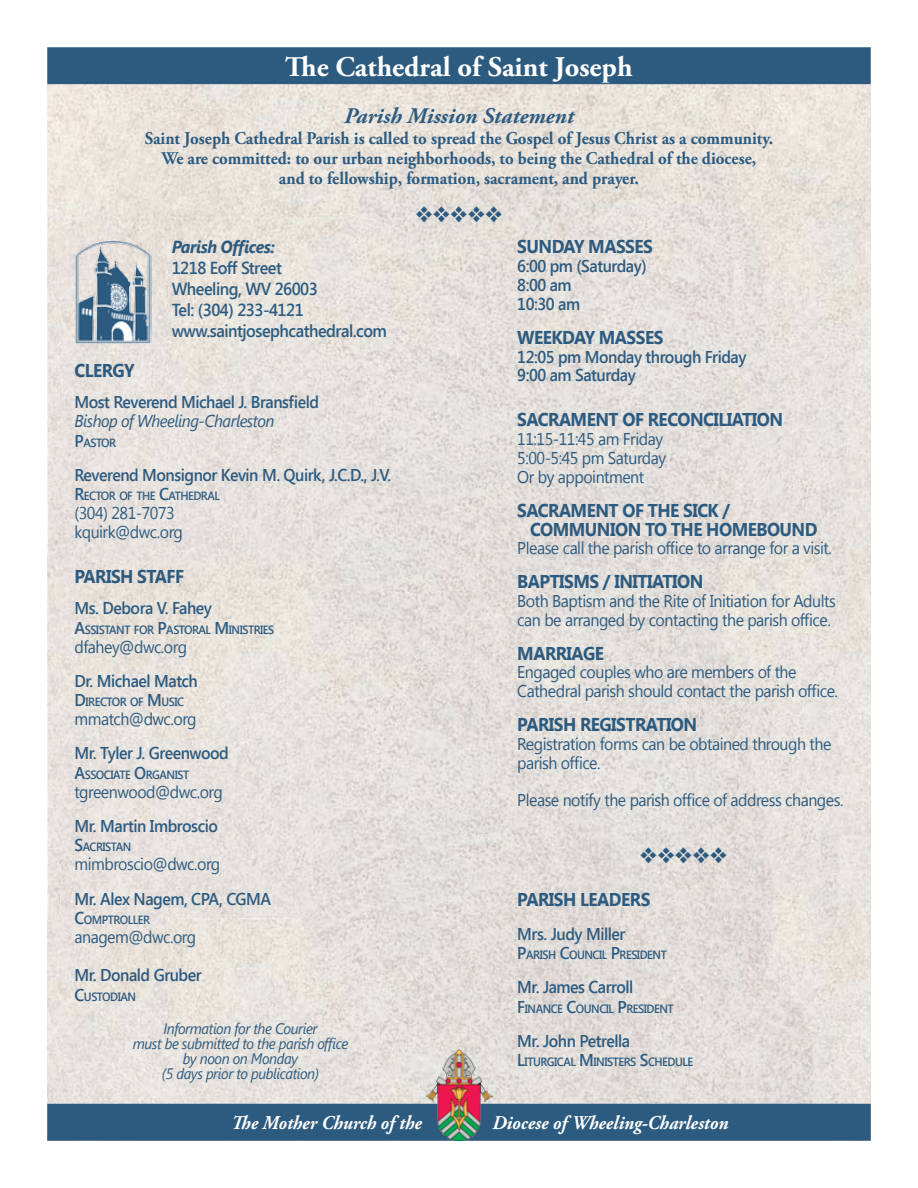
<style>
.page{position:relative;width:918px;height:1188px;background:#fff}
.page>*{position:absolute;margin:0;border:0;box-sizing:border-box;transform-origin:0 0}
.t1{font:700 28.5px "Adobe Garamond Pro";color:#fff}
.t2{font:italic 700 22.35px "Adobe Garamond Pro";color:#2d5b80}
.t3{font:500 22.35px "Z Dingbats";color:#2d5b80}
.t4{font:italic 700 19.5px "Adobe Garamond Pro";color:#fff;scale:.94 1}
.t5{font:700 18.6px/18.8px "Segoe UI";letter-spacing:-.03em;color:#2d5b80;scale:.93 1}
.t6{font:700 18.6px "Segoe UI";letter-spacing:-.03em;color:#2d5b80;scale:.93 1}
.t7{font:700 17.85px/20.2px "Adobe Garamond Pro";color:#2d5b80;text-align:center;scale:.94 1}
.t8{font:600 17.4px/21px "Segoe UI";letter-spacing:-.03em;color:#2d5b80;scale:.93 1}
.t9{font:italic 700 17.4px "Segoe UI";letter-spacing:-.03em;color:#2d5b80;scale:.93 1}
.t10{font:17.1px/18.8px "Segoe UI";letter-spacing:-.03em;color:#2d5b80;scale:.93 1}
.t11{font:600 17.1px/18.8px "Segoe UI";letter-spacing:-.03em;color:#2d5b80;scale:.93 1}
.t12{font:italic 17.1px "Segoe UI";letter-spacing:-.03em;color:#2d5b80;scale:.93 1}
.t13{font:italic 15.15px/15.3px "Segoe UI";letter-spacing:-.03em;color:#2d5b80;text-align:center;scale:.93 1}
.t14{font:600 12px "Segoe UI";letter-spacing:-.045em;color:#2d5b80;scale:.93 1}
.s1{font-size:17.1px}
</style>
<div class="page">
<div style="left:48px;top:48px;width:822px;height:35px;background:#2d5b80"></div>
<div style="left:47px;top:47px;width:824px;height:37px;border:2px solid #2d5b80"></div>
<img style="left:47px;top:84px;width:824px;height:1020px">
<div style="left:47px;top:1104px;width:824px;height:37px;background:#2d5b80;border:2px solid #2d5b80"></div>
<img style="left:426px;top:1050px;width:66px;height:91px">
<img style="left:75px;top:241px;width:76px;height:102px">
<h1 class="t1" style="left:285px;top:50px;width:349px">The Cathedral of Saint Joseph</h1>
<h2 class="t2" style="left:344px;top:103px;width:231px">Parish Mission Statement</h2>
<p class="t7" style="left:145px;top:128px;width:670px">Saint Joseph Cathedral Parish is called to spread the Gospel of Jesus Christ as a community.<br>We are committed: to our urban neighborhoods, to being the Cathedral of the diocese,<br>and to fellowship, formation, sacrament, and prayer.</p>
<h2 class="t3" style="left:415px;top:204px;width:89px">❖❖❖❖❖</h2>
<p class="t9" style="left:172px;top:234px;width:112px">Parish Offices:</p>
<p class="t8" style="left:172px;top:256px;width:233px">1218 Eoff Street<br>Wheeling, WV 26003<br>Tel: (304) 233-4121 www.saintjosephcathedral.com</p>
<p class="t6" style="left:75px;top:357px;width:66px">CLERGY</p>
<p class="t11" style="left:75px;top:392px;width:265px">Most Reverend Michael J. Bransfield</p>
<p class="t12" style="left:75px;top:409px;width:217px">Bishop of Wheeling-Charleston</p>
<p class="t14" style="left:75px;top:434px;width:46px"><span class="s1">P</span>ASTOR</p>
<p class="t11" style="left:75px;top:465px;width:342px">Reverend Monsignor Kevin M. Quirk, J.C.D., J.V.</p>
<p class="t14" style="left:75px;top:487px;width:158px"><span class="s1">R</span>ECTOR OF THE <span class="s1">C</span>ATHEDRAL</p>
<p class="t10" style="left:75px;top:503px;width:118px;line-height:19.2px">(304) 281-7073 kquirk@dwc.org</p>
<p class="t5" style="left:75px;top:566px;width:119px">PARISH STAFF</p>
<p class="t11" style="left:75px;top:598px;width:149px">Ms. Debora V. Fahey</p>
<p class="t14" style="left:75px;top:621px;width:216px"><span class="s1">A</span>SSISTANT FOR <span class="s1">P</span>ASTORAL <span class="s1">M</span>INISTRIES</p>
<p class="t10" style="left:75px;top:637px;width:123px">dfahey@dwc.org</p>
<p class="t11" style="left:75px;top:671px;width:134px">Dr. Michael Match</p>
<p class="t14" style="left:75px;top:694px;width:119px"><span class="s1">D</span>IRECTOR OF <span class="s1">M</span>USIC</p>
<p class="t10" style="left:75px;top:709px;width:133px">mmatch@dwc.org</p>
<p class="t11" style="left:75px;top:743px;width:168px">Mr. Tyler J. Greenwood</p>
<p class="t14" style="left:75px;top:766px;width:125px"><span class="s1">A</span>SSOCIATE <span class="s1">O</span>RGANIST</p>
<p class="t10" style="left:75px;top:782px;width:161px">tgreenwood@dwc.org</p>
<p class="t11" style="left:75px;top:816px;width:156px">Mr. Martin Imbroscio</p>
<p class="t14" style="left:75px;top:839px;width:63px"><span class="s1">S</span>ACRISTAN</p>
<p class="t10" style="left:75px;top:854px;width:158px">mimbroscio@dwc.org</p>
<p class="t11" style="left:75px;top:888px;width:213px">Mr. Alex Nagem, CPA, CGMA</p>
<p class="t14" style="left:75px;top:911px;width:83px"><span class="s1">C</span>OMPTROLLER</p>
<p class="t10" style="left:75px;top:927px;width:132px">anagem@dwc.org</p>
<p class="t11" style="left:75px;top:965px;width:138px">Mr. Donald Gruber</p>
<p class="t14" style="left:75px;top:988px;width:68px"><span class="s1">C</span>USTODIAN</p>
<p class="t13" style="left:133px;top:1020px;width:233px">Information for the Courier<br>must be submitted to the parish office by noon on Monday<br>(5 days prior to publication)</p>
<p class="t5" style="left:517px;top:236px;width:147px">SUNDAY MASSES</p>
<p class="t11" style="left:517px;top:256px;width:141px">6:00 pm (Saturday)<br>8:00 am<br>10:30 am</p>
<p class="t5" style="left:517px;top:327px;width:159px">WEEKDAY MASSES</p>
<p class="t11" style="left:517px;top:346px;width:248px">12:05 pm Monday through Friday<br>9:00 am Saturday</p>
<p class="t5" style="left:517px;top:409px;width:287px">SACRAMENT OF RECONCILIATION</p>
<p class="t10" style="left:517px;top:429px;width:162px">11:15-11:45 am Friday<br>5:00-5:45 pm Saturday<br>Or by appointment</p>
<p class="t5" style="left:530px;top:500px;width:311px;text-indent:-13px">SACRAMENT OF THE SICK /<br>COMMUNION TO THE HOMEBOUND</p>
<p class="t10" style="left:517px;top:538px;width:340px">Please call the parish office to arrange for a visit.</p>
<p class="t5" style="left:517px;top:571px;width:202px">BAPTISMS / INITIATION</p>
<p class="t10" style="left:517px;top:591px;width:344px">Both Baptism and the Rite of Initiation for Adults can be arranged by contacting the parish office.</p>
<p class="t5" style="left:517px;top:643px;width:95px">MARRIAGE</p>
<p class="t10" style="left:517px;top:662px;width:346px">Engaged couples who are members of the<br>Cathedral parish should contact the parish office.</p>
<p class="t5" style="left:517px;top:714px;width:195px">PARISH REGISTRATION</p>
<p class="t10" style="left:517px;top:734px;width:339px">Registration forms can be obtained through the parish office.</p>
<p class="t10" style="left:517px;top:790px;width:352px">Please notify the parish office of address changes.</p>
<h2 class="t3" style="left:640px;top:845px;width:89px">❖❖❖❖❖</h2>
<p class="t6" style="left:517px;top:886px;width:145px">PARISH LEADERS</p>
<p class="t11" style="left:517px;top:924px;width:118px">Mrs. Judy Miller</p>
<p class="t14" style="left:517px;top:947px;width:162px"><span class="s1">P</span>ARISH <span class="s1">C</span>OUNCIL <span class="s1">P</span>RESIDENT</p>
<p class="t11" style="left:517px;top:977px;width:126px">Mr. James Carroll</p>
<p class="t14" style="left:517px;top:1000px;width:170px"><span class="s1">F</span>INANCE <span class="s1">C</span>OUNCIL <span class="s1">P</span>RESIDENT</p>
<p class="t11" style="left:517px;top:1031px;width:123px">Mr. John Petrella</p>
<p class="t14" style="left:517px;top:1053px;width:191px"><span class="s1">L</span>ITURGICAL <span class="s1">M</span>INISTERS <span class="s1">S</span>CHEDULE</p>
<p class="t4" style="left:232px;top:1111px;width:204px">The Mother Church of the</p>
<p class="t4" style="left:492px;top:1111px;width:253px">Diocese of Wheeling-Charleston</p>
</div>
